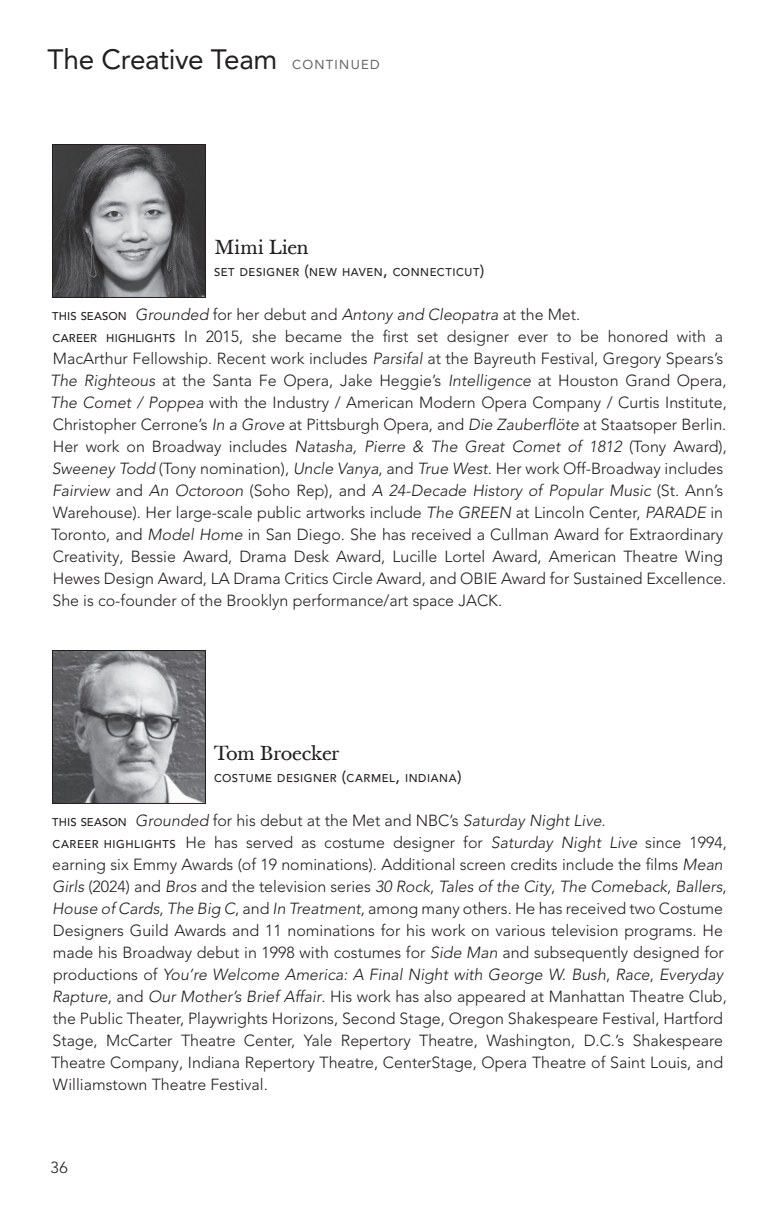
<style>
.page{position:relative;width:774px;height:1224px;background:#fff}
.page>*{position:absolute;margin:0;border:0;box-sizing:border-box;transform-origin:0 0}
.t1{font:28px "Avenir LT Pro";letter-spacing:-.015em;color:#231f20}
.t2{font:20px "Baskerville Ten";letter-spacing:-.02em;color:#231f20}
.t3{font:300 16px/22px "Avenir LT Pro";color:#231f20}
.t4{font:500 11.2px "Avenir LT Pro";letter-spacing:.05em;color:#231f20}
.s1{font-size:13px;color:#636366}
.s2{font-size:16px}
.s3{font-weight:500;font-size:11.2px}
.s4{font-style:italic}
</style>
<div class="page">
<img style="left:54px;top:652px;width:150px;height:150px">
<div style="left:52px;top:650px;width:154px;height:154px;border:1px solid #231f20"></div>
<img style="left:54px;top:146px;width:150px;height:150px">
<div style="left:52px;top:144px;width:154px;height:154px;border:1px solid #231f20"></div>
<h1 class="t1" style="left:48px;top:42px;width:334px">The Creative Team <span class="s1">CONTINUED</span></h1>
<p class="t2" style="left:214px;top:235px;width:96px">Mimi Lien</p>
<p class="t4" style="left:214px;top:265px;width:272px">SET DESIGNER <span class="s2">(</span>NEW HAVEN<span class="s2">,</span> CONNECTICUT<span class="s2">)</span></p>
<p class="t3" style="left:50px;top:304px;width:678px"><span class="s3">THIS SEASON</span> <span class="s4">Grounded</span> for her debut and <span class="s4">Antony and Cleopatra</span> at the Met.<br><span class="s3">CAREER HIGHLIGHTS</span> In 2015, she became the first set designer ever to be honored with a MacArthur Fellowship. Recent work includes <span class="s4">Parsifal</span> at the Bayreuth Festival, Gregory Spears’s <span class="s4">The Righteous</span> at the Santa Fe Opera, Jake Heggie’s <span class="s4">Intelligence</span> at Houston Grand Opera, <span class="s4">The Comet / Poppea</span> with the Industry / American Modern Opera Company / Curtis Institute, Christopher Cerrone’s <span class="s4">In a Grove</span> at Pittsburgh Opera, and <span class="s4">Die Zauberflöte</span> at Staatsoper Berlin.<br>Her work on Broadway includes <span class="s4">Natasha, Pierre &amp; The Great Comet of 1812</span> (Tony Award), <span class="s4">Sweeney Todd</span> (Tony nomination), <span class="s4">Uncle Vanya</span>, and <span class="s4">True West</span>. Her work Off-Broadway includes <span class="s4">Fairview</span> and <span class="s4">An Octoroon</span> (Soho Rep), and <span class="s4">A 24-Decade History of Popular Music</span> (St. Ann’s Warehouse). Her large-scale public artworks include <span class="s4">The GREEN</span> at Lincoln Center, <span class="s4">PARADE</span> in Toronto, and <span class="s4">Model Home</span> in San Diego. She has received a Cullman Award for Extraordinary Creativity, Bessie Award, Drama Desk Award, Lucille Lortel Award, American Theatre Wing Hewes Design Award, LA Drama Critics Circle Award, and OBIE Award for Sustained Excellence.<br>She is co-founder of the Brooklyn performance/art space JACK.</p>
<p class="t2" style="left:214px;top:741px;width:127px">Tom Broecker</p>
<p class="t4" style="left:214px;top:771px;width:249px">COSTUME DESIGNER <span class="s2">(</span>CARMEL<span class="s2">,</span> INDIANA<span class="s2">)</span></p>
<p class="t3" style="left:51px;top:810px;width:677px"><span class="s3">THIS SEASON</span> <span class="s4">Grounded</span> for his debut at the Met and NBC’s <span class="s4">Saturday Night Live</span>.<br><span class="s3">CAREER HIGHLIGHTS</span> He has served as costume designer for <span class="s4">Saturday Night Live</span> since 1994, earning six Emmy Awards (of 19 nominations). Additional screen credits include the films <span class="s4">Mean Girls</span> (2024) and <span class="s4">Bros</span> and the television series <span class="s4">30 Rock</span>, <span class="s4">Tales of the City</span>, <span class="s4">The Comeback</span>, <span class="s4">Ballers</span>, <span class="s4">House of Cards</span>, <span class="s4">The Big C</span>, and <span class="s4">In Treatment</span>, among many others. He has received two Costume Designers Guild Awards and 11 nominations for his work on various television programs. He made his Broadway debut in 1998 with costumes for <span class="s4">Side Man</span> and subsequently designed for productions of <span class="s4">You’re Welcome America: A Final Night with George W. Bush</span>, <span class="s4">Race</span>, <span class="s4">Everyday Rapture</span>, and <span class="s4">Our Mother’s Brief Affair</span>. His work has also appeared at Manhattan Theatre Club, the Public Theater, Playwrights Horizons, Second Stage, Oregon Shakespeare Festival, Hartford Stage, McCarter Theatre Center, Yale Repertory Theatre, Washington, D.C.’s Shakespeare Theatre Company, Indiana Repertory Theatre, CenterStage, Opera Theatre of Saint Louis, and Williamstown Theatre Festival.</p>
<p class="t3" style="left:51px;top:1156px;width:19px">36</p>
</div>
